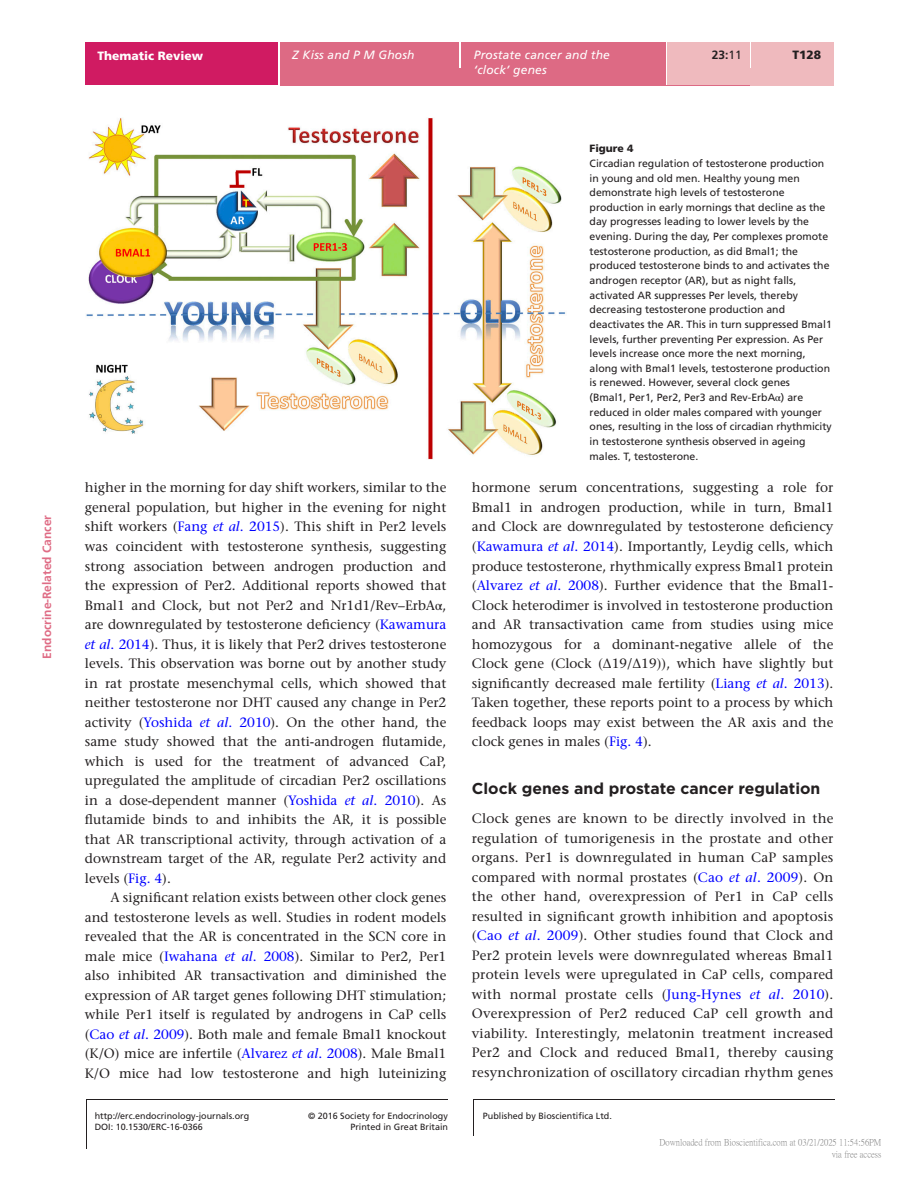
<style>
.page{position:relative;width:919px;height:1187px;background:#fff}
.page>*{position:absolute;margin:0;border:0;box-sizing:border-box;transform-origin:0 0}
.t1{font:700 15.75px "Gotham";color:#231f20}
.TXI{font:500 13.5px/19.5px "Stone Serif Std";color:#231f20;text-align:justify}
.TXT{font:500 13.5px/19.5px "Stone Serif Std";letter-spacing:.015em;color:#231f20;text-align:justify}
.t2{font:italic 12px "Frutiger LT Std";letter-spacing:.015em;color:#fff}
.t3{font:700 12px "Frutiger LT Std";color:#df6c85}
.t4{font:900 12px "Frutiger LT Std";color:#fff}
.t5{font:700 12px "Frutiger LT Std";color:#231f20}
.t6{font:900 12px "Frutiger LT Std";color:#231f20}
.FC{font:10.5px/14.7px "Frutiger LT Std";color:#231f20}
.FC_head{font:900 10.5px "Frutiger LT Std";color:#231f20}
.t7{font:9px/11.4px "Frutiger LT Std";color:#231f20;text-align:right}
.t8{font:9px/12px "P Ming Li U";color:rgb(0 0 0/.5);text-align:right}
.s1{font-weight:400}
.s2{color:#00f}
.s3{font-style:italic;color:#00f}
.s4{font-family:"STIX General";font-weight:400}
.s5{font-family:"STIX General"}
</style>
<div class="page">
<div style="left:85px;top:43px;width:194px;height:42px;background:#d01b62"></div>
<div style="left:280px;top:51px;width:553px;height:34px;background:#dd6a84"></div>
<div style="left:280px;top:43px;width:179px;height:8px;background:#dd6a84"></div>
<hr style="left:459px;top:43px;width:2px;height:25px;background:#fff">
<div style="left:461px;top:43px;width:204px;height:42px;background:#dd6a84"></div>
<hr style="left:665px;top:43px;width:2px;height:42px;background:#fff">
<div style="left:667px;top:43px;width:82px;height:42px;background:#efbabe"></div>
<div style="left:749px;top:68px;width:84px;height:17px;background:#efbabe"></div>
<hr style="left:749px;top:43px;width:2px;height:25px;background:#fff">
<div style="left:751px;top:43px;width:82px;height:25px;background:#efbabe"></div>
<hr style="left:86px;top:1099px;width:1px;height:49px;background:#231f20">
<hr style="left:473px;top:1099px;width:1px;height:36px;background:#231f20">
<hr style="left:86px;top:1098px;width:362px;height:1px;background:#231f20">
<hr style="left:473px;top:1098px;width:361px;height:1px;background:#231f20">
<img style="left:86px;top:118px;width:480px;height:342px">
<p class="t3" style="left:40px;top:658px;width:145px;rotate:-90deg">Endocrine-Related Cancer</p>
<p class="t4" style="left:97px;top:48px;width:107px">Thematic Review</p>
<p class="t2" style="left:292px;top:48px;width:124px">Z Kiss and P M Ghosh</p>
<p class="t2" style="left:474px;top:48px;width:137px">Prostate cancer and the</p>
<p class="t6" style="left:792px;top:48px;width:30px">T128</p>
<p class="t2" style="left:474px;top:63px;width:74px">‘clock’ genes</p>
<p class="t5" style="left:711px;top:48px;width:32px">23:<span class="s1">11</span></p>
<p class="TXI" style="left:85px;top:478px;width:363px">higher in the morning for day shift workers, similar to the general population, but higher in the evening for night shift workers (<span class="s2">Fang</span> <span class="s3">et al</span><span class="s2">. 2015</span>). This shift in Per2 levels was coincident with testosterone synthesis, suggesting strong association between androgen production and the expression of Per2. Additional reports showed that Bmal1 and Clock, but not Per2 and Nr1d1/Rev–ErbA<span class="s4">α</span>, are downregulated by testosterone deficiency (<span class="s2">Kawamura </span><span class="s3">et al</span><span class="s2">. 2014</span>). Thus, it is likely that Per2 drives testosterone levels. This observation was borne out by another study in rat prostate mesenchymal cells, which showed that neither testosterone nor DHT caused any change in Per2 activity (<span class="s2">Yoshida</span> <span class="s3">et al</span><span class="s2">. 2010</span>). On the other hand, the same study showed that the anti-androgen flutamide, which is used for the treatment of advanced CaP, upregulated the amplitude of circadian Per2 oscillations in a dose-dependent manner (<span class="s2">Yoshida</span> <span class="s3">et al</span><span class="s2">. 2010</span>). As flutamide binds to and inhibits the AR, it is possible that AR transcriptional activity, through activation of a downstream target of the AR, regulate Per2 activity and levels (<span class="s2">Fig. 4</span>).</p>
<p class="TXI" style="left:85px;top:887px;width:363px;text-indent:26px">A significant relation exists between other clock genes and testosterone levels as well. Studies in rodent models revealed that the AR is concentrated in the SCN core in male mice (<span class="s2">Iwahana</span> <span class="s3">et al</span><span class="s2">. 2008</span>). Similar to Per2, Per1 also inhibited AR transactivation and diminished the expression of AR target genes following DHT stimulation; while Per1 itself is regulated by androgens in CaP cells (<span class="s2">Cao</span> <span class="s3">et al</span><span class="s2">. 2009</span>). Both male and female Bmal1 knockout (K/O) mice are infertile (<span class="s2">Alvarez</span> <span class="s3">et al</span><span class="s2">. 2008</span>). Male Bmal1<br>K/O mice had low testosterone and high luteinizing</p>
<p class="FC_head" style="left:589px;top:142px;width:45px">Figure 4</p>
<p class="FC" style="left:589px;top:156px;width:244px">Circadian regulation of testosterone production in young and old men. Healthy young men demonstrate high levels of testosterone production in early mornings that decline as the day progresses leading to lower levels by the evening. During the day, Per complexes promote testosterone production, as did Bmal1; the produced testosterone binds to and activates the androgen receptor (AR), but as night falls, activated AR suppresses Per levels, thereby decreasing testosterone production and deactivates the AR. This in turn suppressed Bmal1 levels, further preventing Per expression. As Per levels increase once more the next morning, along with Bmal1 levels, testosterone production is renewed. However, several clock genes<br>(Bmal1, Per1, Per2, Per3 and Rev-ErbA<span class="s5">α</span>) are reduced in older males compared with younger ones, resulting in the loss of circadian rhythmicity in testosterone synthesis observed in ageing males. T, testosterone.</p>
<p class="TXI" style="left:472px;top:478px;width:363px">hormone serum concentrations, suggesting a role for Bmal1 in androgen production, while in turn, Bmal1 and Clock are downregulated by testosterone deficiency (<span class="s2">Kawamura</span> <span class="s3">et al</span><span class="s2">. 2014</span>). Importantly, Leydig cells, which produce testosterone, rhythmically express Bmal1 protein (<span class="s2">Alvarez</span> <span class="s3">et al</span><span class="s2">. 2008</span>). Further evidence that the Bmal1- Clock heterodimer is involved in testosterone production and AR transactivation came from studies using mice homozygous for a dominant-negative allele of the Clock gene (Clock (Δ19/Δ19)), which have slightly but significantly decreased male fertility (<span class="s2">Liang</span> <span class="s3">et al</span><span class="s2">. 2013</span>).<br>Taken together, these reports point to a process by which feedback loops may exist between the AR axis and the clock genes in males (<span class="s2">Fig. 4</span>).</p>
<h1 class="t1" style="left:472px;top:778px;width:350px">Clock genes and prostate cancer regulation</h1>
<p class="TXT" style="left:472px;top:808px;width:363px">Clock genes are known to be directly involved in the regulation of tumorigenesis in the prostate and other organs. Per1 is downregulated in human CaP samples compared with normal prostates (<span class="s2">Cao</span> <span class="s3">et al</span><span class="s2">. 2009</span>). On the other hand, overexpression of Per1 in CaP cells resulted in significant growth inhibition and apoptosis (<span class="s2">Cao</span> <span class="s3">et al</span><span class="s2">. 2009</span>). Other studies found that Clock and Per2 protein levels were downregulated whereas Bmal1 protein levels were upregulated in CaP cells, compared with normal prostate cells (<span class="s2">Jung-Hynes</span> <span class="s3">et al</span><span class="s2">. 2010</span>).<br>Overexpression of Per2 reduced CaP cell growth and viability. Interestingly, melatonin treatment increased Per2 and Clock and reduced Bmal1, thereby causing resynchronization of oscillatory circadian rhythm genes</p>
<p class="t7" style="left:95px;top:1109px;width:156px">http://erc.endocrinology-journals.org</p>
<p class="t7" style="left:308px;top:1109px;width:141px">© 2016 Society for Endocrinology<br>Printed in Great Britain</p>
<p class="t7" style="left:483px;top:1109px;width:131px">Published by Bioscientifica Ltd.</p>
<p class="t7" style="left:95px;top:1121px;width:110px">DOI: 10.1530/ERC-16-0366</p>
<p class="t8" style="left:659px;top:1136px;width:223px">Downloaded from Bioscientifica.com at 03/21/2025 11:54:56PM via free access</p>
</div>
